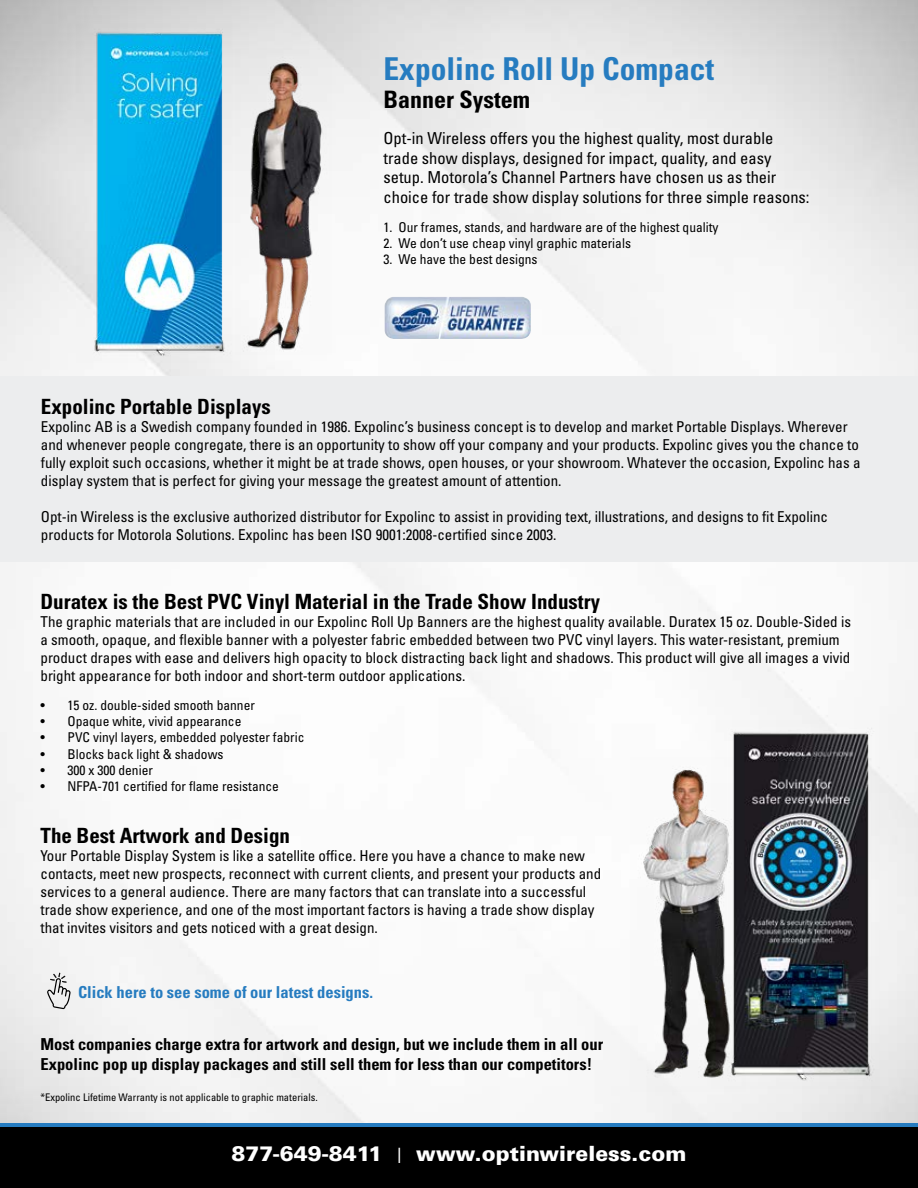
<style>
.page{position:relative;width:918px;height:1188px;background:#fff}
.page>*{position:absolute;margin:0;border:0;box-sizing:border-box;transform-origin:0 0}
.t1{font:700 condensed 31.5px "Univers LT Std";color:#267cc0}
.t2{font:700 condensed 24px "Univers LT Std";color:#000}
.t3{font:700 condensed 21px "Univers LT Std";color:#000}
.t4{font:900 21px "Univers LT Std";color:#fff}
.t5{font:condensed 16.5px/19.8px "Univers LT Std";color:#000}
.t6{font:700 condensed 16.5px/19.8px "Univers LT Std";color:#000}
.t7{font:700 condensed 16.5px "Univers LT Std";color:#267cc0}
.t8{font:condensed 15px/18px "Univers LT Std";color:#000}
.t9{font:condensed 13.5px "Univers LT Std";color:#000}
.t10{font:condensed 10.5px "Univers LT Std";color:#000}
.s1{font-weight:300}
</style>
<div class="page">
<div style="left:0;top:376px;width:918px;height:186px;background:#ecedee"></div>
<img style="left:385px;top:297px;width:146px;height:42px">
<svg style="left:0;top:1123px;width:918px;height:5px;background:#1e6399"></svg>
<div style="left:0;top:1128px;width:918px;height:60px;background:#000"></div>
<img style="left:235px;top:49px;width:97px;height:306px">
<img style="left:631px;top:758px;width:114px;height:334px">
<svg style="left:47px;top:973px;width:24px;height:36px"></svg>
<img style="left:712px;top:721px;width:168px;height:367px">
<img style="left:77px;top:22px;width:156px;height:341px">
<h1 class="t1" style="left:384px;top:49px;width:332px">Expolinc Roll Up Compact</h1>
<h2 class="t2" style="left:384px;top:85px;width:148px">Banner System</h2>
<p class="t5" style="left:384px;top:128px;width:428px">Opt-in Wireless offers you the highest quality, most durable trade show displays, designed for impact, quality, and easy setup. Motorola’s Channel Partners have chosen us as their choice for trade show display solutions for three simple reasons:</p>
<p class="t9" style="left:384px;top:219px;width:337px">1. Our frames, stands, and hardware are of the highest quality</p>
<p class="t9" style="left:384px;top:235px;width:249px">2. We don’t use cheap vinyl graphic materials</p>
<p class="t9" style="left:384px;top:251px;width:156px">3. We have the best designs</p>
<h3 class="t3" style="left:41px;top:394px;width:231px">Expolinc Portable Displays</h3>
<p class="t8" style="left:41px;top:418px;width:821px">Expolinc AB is a Swedish company founded in 1986. Expolinc’s business concept is to develop and market Portable Displays. Wherever and whenever people congregate, there is an opportunity to show off your company and your products. Expolinc gives you the chance to fully exploit such occasions, whether it might be at trade shows, open houses, or your showroom. Whatever the occasion, Expolinc has a display system that is perfect for giving your message the greatest amount of attention.</p>
<p class="t8" style="left:41px;top:508px;width:789px">Opt-in Wireless is the exclusive authorized distributor for Expolinc to assist in providing text, illustrations, and designs to fit Expolinc products for Motorola Solutions. Expolinc has been ISO 9001:2008-certified since 2003.</p>
<h3 class="t3" style="left:40px;top:589px;width:561px">Duratex is the Best PVC Vinyl Material in the Trade Show Industry</h3>
<p class="t8" style="left:40px;top:613px;width:812px">The graphic materials that are included in our Expolinc Roll Up Banners are the highest quality available. Duratex 15 oz. Double-Sided is a smooth, opaque, and flexible banner with a polyester fabric embedded between two PVC vinyl layers. This water-resistant, premium product drapes with ease and delivers high opacity to block distracting back light and shadows. This product will give all images a vivid bright appearance for both indoor and short-term outdoor applications.</p>
<p class="t9" style="left:40px;top:697px;width:216px">• 15 oz. double-sided smooth banner</p>
<p class="t9" style="left:40px;top:713px;width:202px">• Opaque white, vivid appearance</p>
<p class="t9" style="left:40px;top:729px;width:265px">• PVC vinyl layers, embedded polyester fabric</p>
<p class="t9" style="left:40px;top:745px;width:184px">• Blocks back light &amp; shadows</p>
<p class="t9" style="left:40px;top:761px;width:114px">• 300 x 300 denier</p>
<p class="t9" style="left:40px;top:778px;width:240px">• NFPA-701 certified for flame resistance</p>
<h3 class="t3" style="left:40px;top:823px;width:251px">The Best Artwork and Design</h3>
<p class="t8" style="left:40px;top:847px;width:562px">Your Portable Display System is like a satellite office. Here you have a chance to make new contacts, meet new prospects, reconnect with current clients, and present your products and services to a general audience. There are many factors that can translate into a successful trade show experience, and one of the most important factors is having a trade show display that invites visitors and gets noticed with a great design.</p>
<p class="t7" style="left:78px;top:982px;width:297px">Click here to see some of our latest designs.</p>
<p class="t6" style="left:40px;top:1034px;width:564px">Most companies charge extra for artwork and design, but we include them in all our<br>Expolinc pop up display packages and still sell them for less than our competitors!</p>
<p class="t10" style="left:40px;top:1090px;width:279px">*Expolinc Lifetime Warranty is not applicable to graphic materials.</p>
<h3 class="t4" style="left:232px;top:1140px;width:456px">877-649-8411 <span class="s1">I</span> www.optinwireless.com</h3>
</div>
